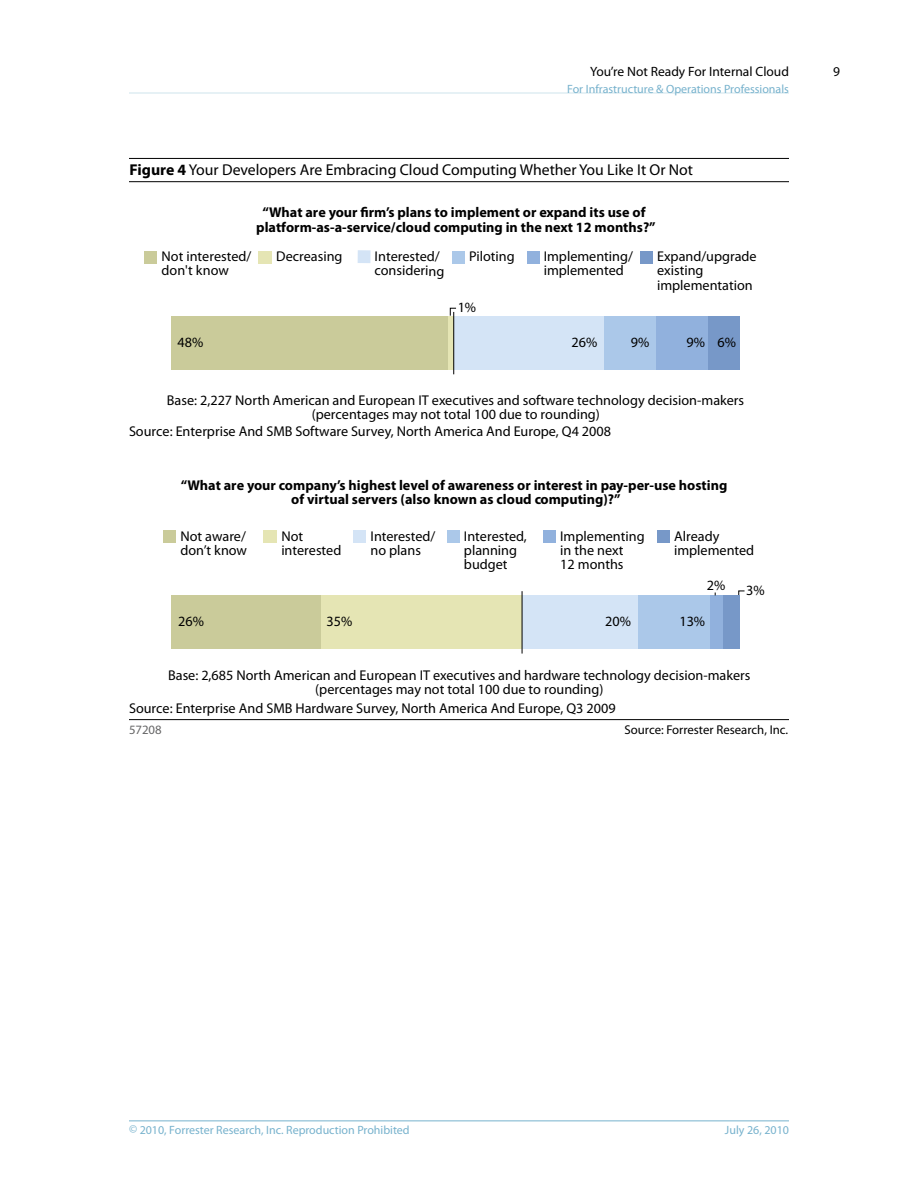
<style>
.page{position:relative;width:918px;height:1188px;background:#fff}
.page>*{position:absolute;margin:0;border:0;box-sizing:border-box;transform-origin:0 0}
.t1{font:15.75px "Myriad Pro";color:#000}
.t2{font:14.25px/14.2px "Myriad Pro";color:#000}
.t3{font:700 14.25px/14.2px "Myriad Pro";color:#000;text-align:center}
.t4{font:13.5px "Myriad Pro";color:#000}
.t5{font:12.75px "Myriad Pro";color:#000}
.t6{font:12.75px "Myriad Pro";color:#666667}
.t7{font:12px "Myriad Pro";color:#77b2cd}
.s1{font-weight:700}
</style>
<div class="page">
<hr style="left:129px;top:1120px;width:660px;height:1px;background:#77b2cd">
<hr style="left:129px;top:93px;width:660px;height:1px;background:#cfe4ed">
<hr style="left:129px;top:158px;width:660px;height:1px;background:#000">
<hr style="left:129px;top:181px;width:660px;height:1px;background:#000">
<hr style="left:129px;top:719px;width:660px;height:1px;background:#000">
<svg style="left:738px;top:590px;width:7px;height:5px"></svg>
<div style="left:145px;top:251px;width:12px;height:13px;background:#cacb9a"></div>
<div style="left:259px;top:251px;width:13px;height:13px;background:#e5e5b4"></div>
<div style="left:358px;top:250px;width:13px;height:13px;background:#d4e4f6"></div>
<div style="left:452px;top:251px;width:13px;height:13px;background:#abc8e9"></div>
<div style="left:527px;top:251px;width:12px;height:13px;background:#91b1dd"></div>
<div style="left:640px;top:251px;width:13px;height:13px;background:#7798c8"></div>
<div style="left:163px;top:530px;width:13px;height:13px;background:#cacb9a"></div>
<div style="left:264px;top:530px;width:13px;height:13px;background:#e5e5b4"></div>
<div style="left:353px;top:530px;width:13px;height:13px;background:#d4e4f6"></div>
<div style="left:447px;top:530px;width:13px;height:13px;background:#abc8e9"></div>
<div style="left:543px;top:530px;width:13px;height:13px;background:#91b1dd"></div>
<div style="left:657px;top:530px;width:13px;height:13px;background:#7798c8"></div>
<div style="left:722px;top:595px;width:18px;height:54px;background:#7798c8"></div>
<div style="left:710px;top:595px;width:12px;height:54px;background:#91b1dd"></div>
<div style="left:638px;top:595px;width:72px;height:54px;background:#abc8e9"></div>
<div style="left:522px;top:595px;width:116px;height:54px;background:#d4e4f6"></div>
<div style="left:321px;top:595px;width:201px;height:54px;background:#e5e5b4"></div>
<div style="left:172px;top:595px;width:149px;height:54px;background:#cacb9a"></div>
<hr style="left:522px;top:591px;width:1px;height:63px;background:#000">
<div style="left:708px;top:316px;width:32px;height:54px;background:#7798c8"></div>
<div style="left:656px;top:316px;width:52px;height:54px;background:#91b1dd"></div>
<div style="left:603px;top:316px;width:53px;height:54px;background:#abc8e9"></div>
<div style="left:454px;top:316px;width:149px;height:54px;background:#d4e4f6"></div>
<div style="left:447px;top:316px;width:7px;height:54px;background:#e5e5b4"></div>
<div style="left:171px;top:316px;width:276px;height:54px;background:#cacb9a"></div>
<svg style="left:450px;top:308px;width:7px;height:8px"></svg>
<hr style="left:453px;top:312px;width:1px;height:62px;background:#000">
<p class="t4" style="left:590px;top:64px;width:200px">You’re Not Ready For Internal Cloud</p>
<p class="t7" style="left:567px;top:82px;width:223px">For Infrastructure &amp; Operations Professionals</p>
<p class="t1" style="left:130px;top:161px;width:565px"><span class="s1">Figure 4</span> Your Developers Are Embracing Cloud Computing Whether You Like It Or Not</p>
<p class="t3" style="left:256px;top:206px;width:401px">“What are your firm’s plans to implement or expand its use of platform-as-a-service/cloud computing in the next 12 months?”</p>
<p class="t2" style="left:162px;top:250px;width:91px">Not interested/ don't know</p>
<p class="t2" style="left:276px;top:249px;width:68px">Decreasing</p>
<p class="t2" style="left:375px;top:249px;width:71px;rotate:1deg">Interested/ considering</p>
<p class="t2" style="left:469px;top:249px;width:47px">Piloting</p>
<p class="t2" style="left:544px;top:249px;width:91px">Implementing/ implemented</p>
<p class="t2" style="left:657px;top:250px;width:101px">Expand/upgrade existing implementation</p>
<p class="t2" style="left:458px;top:300px;width:20px">1%</p>
<p class="t2" style="left:178px;top:336px;width:27px">48%</p>
<p class="t2" style="left:572px;top:336px;width:27px">26%</p>
<p class="t2" style="left:631px;top:336px;width:20px">9%</p>
<p class="t2" style="left:687px;top:336px;width:51px">9% 6%</p>
<p class="t2" style="left:167px;top:393px;width:579px;text-align:center">Base: 2,227 North American and European IT executives and software technology decision-makers (percentages may not total 100 due to rounding)</p>
<p class="t2" style="left:129px;top:425px;width:484px">Source: Enterprise And SMB Software Survey, North America And Europe, Q4 2008</p>
<p class="t3" style="left:181px;top:478px;width:548px">“What are your company’s highest level of awareness or interest in pay-per-use hosting of virtual servers (also known as cloud computing)?”</p>
<p class="t2" style="left:180px;top:529px;width:68px">Not aware/ don’t know</p>
<p class="t2" style="left:281px;top:529px;width:62px">Not interested</p>
<p class="t2" style="left:371px;top:529px;width:66px">Interested/ no plans</p>
<p class="t2" style="left:464px;top:529px;width:64px">Interested, planning budget</p>
<p class="t2" style="left:560px;top:529px;width:86px">Implementing in the next<br>12 months</p>
<p class="t2" style="left:674px;top:529px;width:82px">Already implemented</p>
<p class="t2" style="left:707px;top:579px;width:20px">2%</p>
<p class="t2" style="left:746px;top:583px;width:20px">3%</p>
<p class="t2" style="left:178px;top:614px;width:27px">26%</p>
<p class="t2" style="left:327px;top:614px;width:27px">35%</p>
<p class="t2" style="left:605px;top:614px;width:27px">20%</p>
<p class="t2" style="left:679px;top:614px;width:27px">13%</p>
<p class="t2" style="left:168px;top:668px;width:584px;text-align:center">Base: 2,685 North American and European IT executives and hardware technology decision-makers (percentages may not total 100 due to rounding)</p>
<p class="t2" style="left:129px;top:701px;width:488px">Source: Enterprise And SMB Hardware Survey, North America And Europe, Q3 2009</p>
<p class="t6" style="left:129px;top:723px;width:34px">57208</p>
<p class="t5" style="left:625px;top:723px;width:165px">Source: Forrester Research, Inc.</p>
<p class="t4" style="left:833px;top:64px;width:8px">9</p>
<p class="t7" style="left:129px;top:1123px;width:282px">© 2010, Forrester Research, Inc. Reproduction Prohibited</p>
<p class="t7" style="left:725px;top:1123px;width:66px">July 26, 2010</p>
</div>
